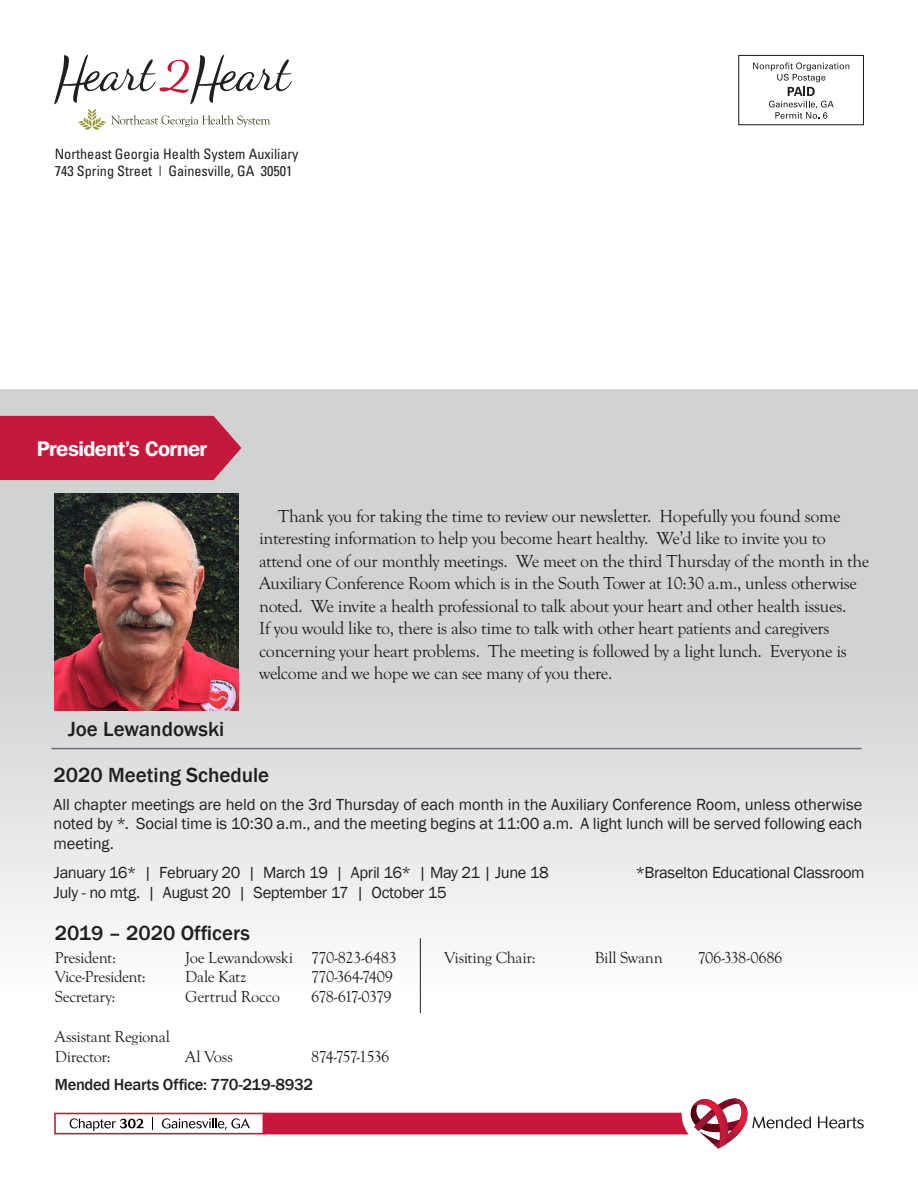
<style>
.page{position:relative;width:918px;height:1188px;background:#fff}
.page>*{position:absolute;margin:0;border:0;box-sizing:border-box;transform-origin:0 0}
.t1{font:500 21px "Franklin Gothic";color:#231f20}
.t2{font:600 21px "Franklin Gothic IT Cby BT";letter-spacing:-.03em;color:#fff}
.t3{font:18px/22.5px "Goudy Old Sty";letter-spacing:-.02em;color:#231f20}
.t4{font:16.5px/19.8px "Franklin Gothic";letter-spacing:-.02em;color:#231f20;text-align:justify}
.t5{font:16.5px "Goudy Old Sty";letter-spacing:-.025em;color:#231f20}
.t6{font:500 16.5px "Franklin Gothic";letter-spacing:-.02em;color:#231f20}
.t7{font:16.5px "Goudy Old Sty";letter-spacing:-.065em;color:#231f20}
.t8{font:16.5px "Goudy Old Sty";letter-spacing:-.055em;color:#231f20}
.t9{font:condensed 14.25px "Univers";color:#231f20}
</style>
<div class="page">
<div style="left:0;top:390px;width:918px;height:610px;background:linear-gradient(to bottom,#c5c6c9,#f5f5f6)"></div>
<svg style="left:818px;top:1117px;width:46px;height:12px"></svg>
<svg style="left:54px;top:1098px;width:757px;height:50px"></svg>
<svg style="left:54px;top:55px;width:238px;height:75px"></svg>
<hr style="left:52px;top:748px;width:810px;height:1px;background:#6c6d70">
<div style="left:0;top:416px;width:241px;height:64px;background:#c5193b"></div>
<hr style="left:420px;top:938px;width:1px;height:75px;background:#231f20">
<img style="left:55px;top:494px;width:183px;height:217px">
<svg style="left:753px;top:63px;width:96px;height:56px"></svg>
<div style="left:738px;top:55px;width:126px;height:70px;border:1px solid #231f20"></div>
<p class="t9" style="left:55px;top:145px;width:245px">Northeast Georgia Health System Auxiliary</p>
<p class="t9" style="left:55px;top:162px;width:239px">743 Spring Street | Gainesville, GA 30501</p>
<p class="t2" style="left:37px;top:436px;width:172px">President’s Corner</p>
<p class="t3" style="left:278px;top:505px;width:564px">Thank you for taking the time to review our newsletter. Hopefully you found some</p>
<p class="t3" style="left:259px;top:528px;width:612px">interesting information to help you become heart healthy. We’d like to invite you to attend one of our monthly meetings. We meet on the third Thursday of the month in the Auxiliary Conference Room which is in the South Tower at 10:30 a.m., unless otherwise noted. We invite a health professional to talk about your heart and other health issues.<br>If you would like to, there is also time to talk with other heart patients and caregivers concerning your heart problems. The meeting is followed by a light lunch. Everyone is welcome and we hope we can see many of you there.</p>
<p class="t1" style="left:68px;top:716px;width:158px">Joe Lewandowski</p>
<p class="t1" style="left:54px;top:762px;width:217px">2020 Meeting Schedule</p>
<p class="t4" style="left:54px;top:795px;width:810px">All chapter meetings are held on the 3rd Thursday of each month in the Auxiliary Conference Room, unless otherwise noted by *. Social time is 10:30 a.m., and the meeting begins at 11:00 a.m. A light lunch will be served following each meeting.</p>
<p class="t4" style="left:54px;top:863px;width:497px">January 16* | February 20 | March 19 | April 16* | May 21 | June 18</p>
<p class="t4" style="left:636px;top:863px;width:231px">*Braselton Educational Classroom</p>
<p class="t4" style="left:54px;top:883px;width:394px">July - no mtg. | August 20 | September 17 | October 15</p>
<p class="t1" style="left:55px;top:920px;width:197px">2019 – 2020 Officers</p>
<p class="t5" style="left:55px;top:948px;width:63px">President:</p>
<p class="t5" style="left:185px;top:948px;width:213px">Joe Lewandowski 770-823-6483</p>
<p class="t5" style="left:444px;top:948px;width:93px">Visiting Chair:</p>
<p class="t5" style="left:595px;top:948px;width:70px">Bill Swann</p>
<p class="t5" style="left:698px;top:948px;width:86px">706-338-0686</p>
<p class="t5" style="left:55px;top:968px;width:93px">Vice-President:</p>
<p class="t5" style="left:185px;top:968px;width:62px">Dale Katz</p>
<p class="t5" style="left:311px;top:968px;width:83px">770-364-7409</p>
<p class="t5" style="left:55px;top:988px;width:62px">Secretary:</p>
<p class="t5" style="left:185px;top:988px;width:97px">Gertrud Rocco</p>
<p class="t7" style="left:311px;top:988px;width:82px">678-617-0379</p>
<p class="t5" style="left:55px;top:1027px;width:117px">Assistant Regional</p>
<p class="t5" style="left:55px;top:1047px;width:58px">Director:</p>
<p class="t5" style="left:185px;top:1047px;width:49px">Al Voss</p>
<p class="t8" style="left:311px;top:1047px;width:80px">874-757-1536</p>
<p class="t6" style="left:55px;top:1075px;width:260px">Mended Hearts Office: 770-219-8932</p>
</div>
